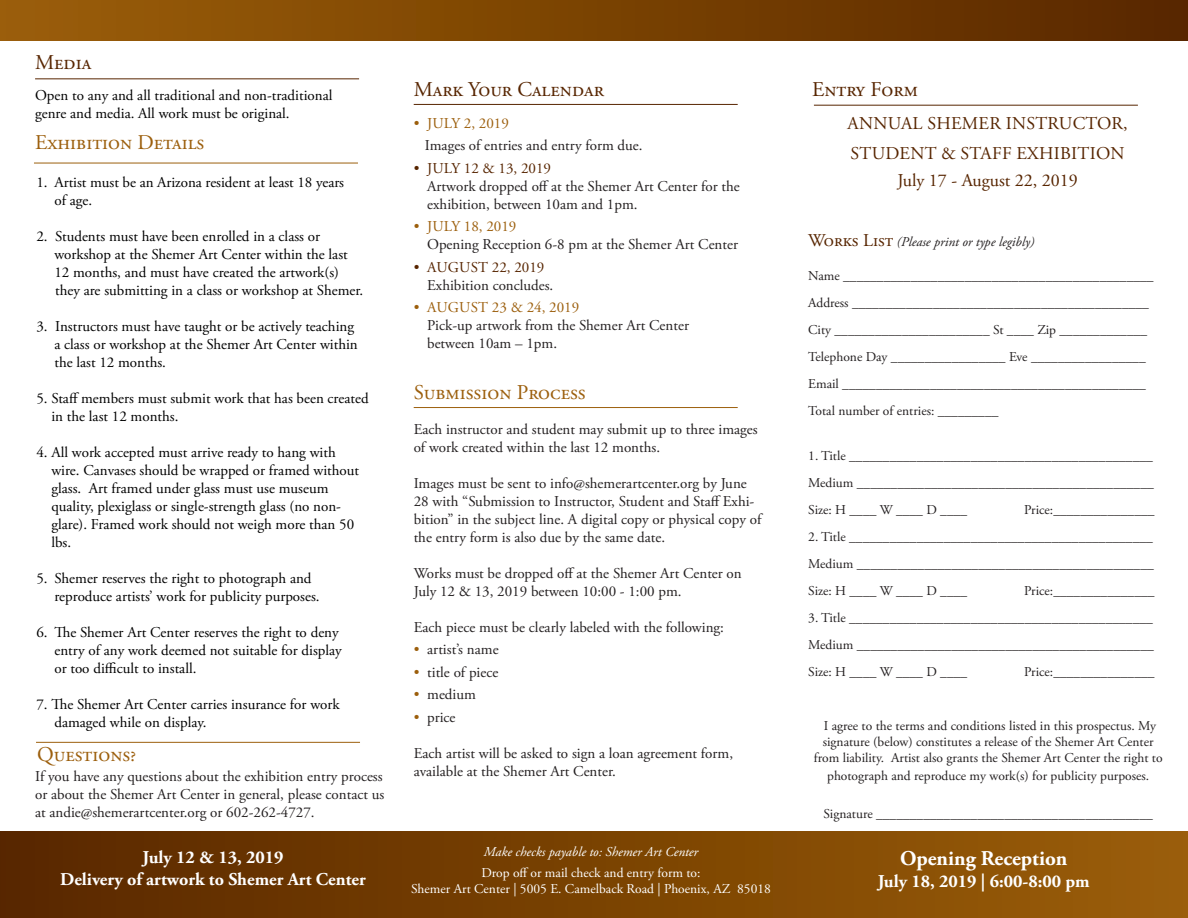
<style>
.page{position:relative;width:1188px;height:918px;background:#fff}
.page>*{position:absolute;margin:0;border:0;box-sizing:border-box;transform-origin:0 0}
.t1{font:21px "Adobe Garamond Pro";color:#9c5f0d}
.t2{font:21px "Adobe Garamond Pro";letter-spacing:.055em;color:#572500}
.t3{font:700 21px "Adobe Garamond Pro";color:#fff}
.t4{font:21px "Adobe Garamond Pro";color:#572500}
.t5{font:700 18px "Adobe Garamond Pro";color:#fff}
.t6{font:18px "Adobe Garamond Pro";letter-spacing:.015em;color:#572500}
.t7{font:15px/18px "Adobe Garamond Pro";color:#000}
.t8{font:15px/18px "Adobe Garamond Pro";color:#231f20}
.t9{font:15px "Adobe Garamond Pro";color:#9c5f0d}
.t10{font:15px "Adobe Garamond Pro";color:#572500}
.t11{font:13.5px/16.2px "Adobe Garamond Pro";letter-spacing:-.005em;color:#231f20;text-align:center}
.t12{font:13.5px "Adobe Garamond Pro";color:#fff}
.t13{font:italic 13.5px "Adobe Garamond Pro";color:#fff}
.t14{font:italic 13.5px "Adobe Garamond Pro";color:#231f20}
.s1{color:#9c5f0d}
.s2{font-style:normal;font-size:18px;color:#572500}
</style>
<div class="page">
<div style="left:0;top:831px;width:1188px;height:87px;background:linear-gradient(to right,#592700,#9b5e08)"></div>
<div style="left:0;top:0;width:1188px;height:41px;background:linear-gradient(to right,#9b5e08,#592700)"></div>
<hr style="left:35px;top:78px;width:324px;height:1px;background:#572500">
<hr style="left:34px;top:163px;width:324px;height:1px;background:#9c5f0d">
<hr style="left:414px;top:104px;width:324px;height:1px;background:#572500">
<hr style="left:414px;top:407px;width:324px;height:1px;background:#9c5f0d">
<hr style="left:814px;top:105px;width:324px;height:1px;background:#572500">
<hr style="left:36px;top:742px;width:324px;height:1px;background:#9c5f0d">
<p class="t4" style="left:35px;top:50px;width:57px">Media</p>
<p class="t7" style="left:35px;top:87px;width:299px">Open to any and all traditional and non-traditional genre and media. All work must be original.</p>
<p class="t1" style="left:35px;top:130px;width:171px">Exhibition Details</p>
<p class="t7" style="left:54px;top:173px;width:291px;text-indent:-18px">1. Artist must be an Arizona resident at least 18 years of age.</p>
<p class="t7" style="left:54px;top:227px;width:295px;text-indent:-18px">2. Students must have been enrolled in a class or workshop at the Shemer Art Center within the last<br>12 months, and must have created the artwork(s)</p>
<p class="t7" style="left:55px;top:281px;width:310px">they are submitting in a class or workshop at Shemer.</p>
<p class="t7" style="left:54px;top:317px;width:305px;text-indent:-18px">3. Instructors must have taught or be actively teaching a class or workshop at the Shemer Art Center within the last 12 months.</p>
<p class="t7" style="left:36px;top:389px;width:334px">5. Staff members must submit work that has been created</p>
<p class="t7" style="left:51px;top:407px;width:129px">in the last 12 months.</p>
<p class="t7" style="left:51px;top:443px;width:309px;text-indent:-15px">4. All work accepted must arrive ready to hang with wire. Canvases should be wrapped or framed without glass. Art framed under glass must use museum</p>
<p class="t7" style="left:51px;top:497px;width:291px">quality, plexiglass or single-strength glass (no non-</p>
<p class="t7" style="left:51px;top:515px;width:304px">glare). Framed work should not weigh more than 50</p>
<p class="t7" style="left:51px;top:533px;width:21px">lbs.</p>
<p class="t7" style="left:54px;top:569px;width:267px;text-indent:-18px">5. Shemer reserves the right to photograph and reproduce artists’ work for publicity purposes.</p>
<p class="t7" style="left:36px;top:623px;width:307px;text-align:right">6. The Shemer Art Center reserves the right to deny entry of any work deemed not suitable for display</p>
<p class="t7" style="left:54px;top:659px;width:144px">or too difficult to install.</p>
<p class="t7" style="left:54px;top:695px;width:287px;text-indent:-18px">7. The Shemer Art Center carries insurance for work damaged while on display.</p>
<p class="t1" style="left:37px;top:742px;width:100px">Questions?</p>
<p class="t8" style="left:35px;top:767px;width:351px;text-align:justify">If you have any questions about the exhibition entry process or about the Shemer Art Center in general, please contact us at andie@shemerartcenter.org or 602-262-4727.</p>
<p class="t5" style="left:142px;top:847px;width:143px">July 12 &amp; 13, 2019</p>
<p class="t5" style="left:60px;top:869px;width:307px">Delivery of artwork to Shemer Art Center</p>
<p class="t2" style="left:414px;top:77px;width:188px">Mark Your Calendar</p>
<p class="t9" style="left:414px;top:114px;width:97px">• JULY 2, 2019</p>
<p class="t8" style="left:425px;top:137px;width:219px">Images of entries and entry form due.</p>
<p class="t10" style="left:414px;top:159px;width:139px">• JULY 12 &amp; 13, 2019</p>
<p class="t8" style="left:427px;top:177px;width:314px">Artwork dropped off at the Shemer Art Center for the exhibition, between 10am and 1pm.</p>
<p class="t9" style="left:414px;top:217px;width:104px">• JULY 18, 2019</p>
<p class="t8" style="left:427px;top:236px;width:312px">Opening Reception 6-8 pm at the Shemer Art Center</p>
<p class="t10" style="left:414px;top:258px;width:132px">• AUGUST 22, 2019</p>
<p class="t8" style="left:427px;top:276px;width:128px">Exhibition concludes.</p>
<p class="t9" style="left:414px;top:298px;width:167px">• AUGUST 23 &amp; 24, 2019</p>
<p class="t8" style="left:427px;top:317px;width:263px">Pick-up artwork from the Shemer Art Center between 10am – 1pm.</p>
<p class="t1" style="left:414px;top:380px;width:174px">Submission Process</p>
<p class="t8" style="left:414px;top:420px;width:346px">Each instructor and student may submit up to three images of work created within the last 12 months.</p>
<p class="t8" style="left:414px;top:474px;width:349px">Images must be sent to info@shemerartcenter.org by June 28 with “Submission to Instructor, Student and Staff Exhi&shy;bition” in the subject line. A digital copy or physical copy of the entry form is also due by the same date.</p>
<p class="t8" style="left:414px;top:564px;width:330px">Works must be dropped off at the Shemer Art Center on<br>July 12 &amp; 13, 2019 between 10:00 - 1:00 pm.</p>
<p class="t8" style="left:414px;top:618px;width:312px">Each piece must be clearly labeled with the following:</p>
<p class="t8" style="left:414px;top:641px;width:86px"><span class="s1">•</span> artist’s name</p>
<p class="t8" style="left:414px;top:663px;width:86px"><span class="s1">•</span> title of piece</p>
<p class="t8" style="left:414px;top:686px;width:64px"><span class="s1">•</span> medium</p>
<p class="t8" style="left:414px;top:708px;width:43px"><span class="s1">•</span> price</p>
<p class="t8" style="left:414px;top:744px;width:321px">Each artist will be asked to sign a loan agreement form, available at the Shemer Art Center.</p>
<p class="t13" style="left:484px;top:843px;width:216px">Make checks payable to: Shemer Art Center</p>
<p class="t12" style="left:481px;top:864px;width:221px">Drop off or mail check and entry form to:</p>
<p class="t12" style="left:411px;top:880px;width:361px">Shemer Art Center | 5005 E. Camelback Road | Phoenix, AZ 85018</p>
<p class="t4" style="left:812px;top:77px;width:107px">Entry Form</p>
<p class="t6" style="left:848px;top:113px;width:282px">ANNUAL SHEMER INSTRUCTOR,</p>
<p class="t6" style="left:850px;top:143px;width:276px">STUDENT &amp; STAFF EXHIBITION</p>
<p class="t6" style="left:897px;top:170px;width:182px">July 17 - August 22, 2019</p>
<p class="t14" style="left:808px;top:233px;width:228px"><span class="s2">Works List</span> (Please print or type legibly)</p>
<p class="t11" style="left:808px;top:268px;width:347px">Name ______________________________________________</p>
<p class="t11" style="left:808px;top:295px;width:342px">Address ____________________________________________</p>
<p class="t11" style="left:808px;top:322px;width:341px">City _______________________ St ____ Zip _____________</p>
<p class="t11" style="left:808px;top:349px;width:339px">Telephone Day _________________ Eve _________________</p>
<p class="t11" style="left:808px;top:376px;width:339px">Email _____________________________________________</p>
<p class="t11" style="left:808px;top:403px;width:192px">Total number of entries: _________</p>
<p class="t11" style="left:808px;top:448px;width:346px">1. Title _____________________________________________</p>
<p class="t11" style="left:808px;top:475px;width:347px">Medium ____________________________________________</p>
<p class="t11" style="left:808px;top:502px;width:161px">Size: H ____ W ____ D ____</p>
<p class="t11" style="left:1024px;top:502px;width:132px">Price:_______________</p>
<p class="t11" style="left:808px;top:529px;width:346px">2. Title _____________________________________________</p>
<p class="t11" style="left:808px;top:556px;width:347px">Medium ____________________________________________</p>
<p class="t11" style="left:808px;top:583px;width:161px">Size: H ____ W ____ D ____</p>
<p class="t11" style="left:1024px;top:583px;width:132px">Price:_______________</p>
<p class="t11" style="left:808px;top:610px;width:346px">3. Title _____________________________________________</p>
<p class="t11" style="left:808px;top:637px;width:347px">Medium ____________________________________________</p>
<p class="t11" style="left:808px;top:664px;width:161px">Size: H ____ W ____ D ____</p>
<p class="t11" style="left:1024px;top:664px;width:132px">Price:_______________</p>
<p class="t11" style="left:814px;top:718px;width:350px">I agree to the terms and conditions listed in this prospectus. My signature (below) constitutes a release of the Shemer Art Center from liability. Artist also grants the Shemer Art Center the right to</p>
<p class="t11" style="left:827px;top:768px;width:324px">photograph and reproduce my work(s) for publicity purposes.</p>
<p class="t11" style="left:824px;top:806px;width:331px">Signature _________________________________________</p>
<p class="t3" style="left:900px;top:846px;width:169px">Opening Reception</p>
<p class="t5" style="left:878px;top:870px;width:214px">July 18, 2019 | 6:00-8:00 pm</p>
</div>
